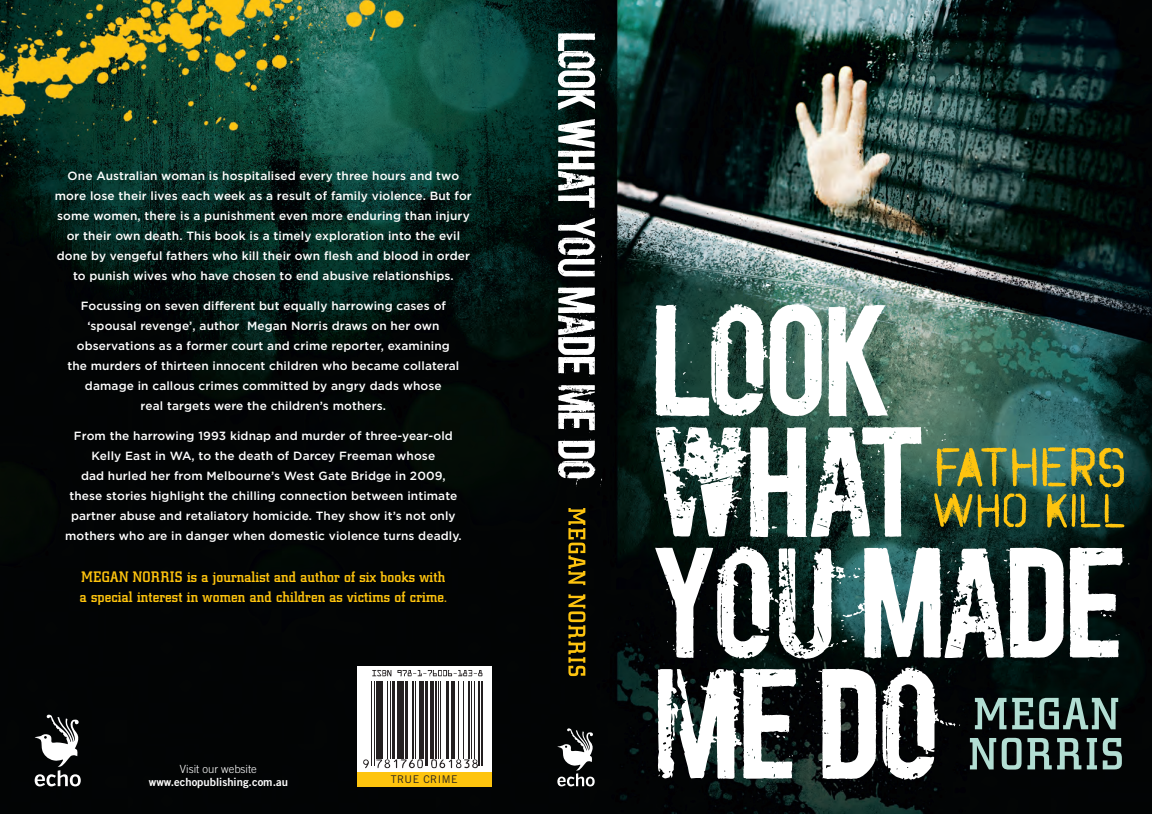
<style>
.page{position:relative;width:1152px;height:814px;background:#fff}
.page>*{position:absolute;margin:0;border:0;box-sizing:border-box;transform-origin:0 0}
.t1{font:500 15px/20px "City";letter-spacing:.01em;color:#fec40e}
.t2{font:500 11.88px/20px "Gotham";letter-spacing:.01em;color:#fff;text-align:center}
.t3{font:11.25px "Trade Gothic Bold Two";color:#fff}
.t4{font:300 11.25px "Trade Gothic";color:#fff}
.t5{font:10.62px "Trade Gothic";letter-spacing:.04em;color:#231f20}
</style>
<div class="page">
<img style="left:0;top:0;width:1151px;height:813px">
<img style="left:762px;top:284px;width:61px;height:132px">
<img style="left:980px;top:447px;width:103px;height:39px">
<img style="left:969px;top:697px;width:152px;height:72px">
<img style="left:568px;top:508px;width:17px;height:168px">
<img style="left:557px;top:33px;width:36px;height:18px">
<svg style="left:356px;top:665px;width:135px;height:107px"></svg>
<div style="left:356px;top:772px;width:135px;height:14px;background:#fec40e"></div>
<svg style="left:557px;top:728px;width:37px;height:58px"></svg>
<svg style="left:35px;top:714px;width:46px;height:72px"></svg>
<hr style="left:371px;top:681px;width:1px;height:84px;background:#231f20">
<hr style="left:373px;top:681px;width:1px;height:84px;background:#231f20">
<hr style="left:376px;top:681px;width:3px;height:77px;background:#231f20">
<hr style="left:380px;top:681px;width:2px;height:77px;background:#231f20">
<hr style="left:386px;top:681px;width:1px;height:77px;background:#231f20">
<hr style="left:390px;top:681px;width:1px;height:77px;background:#231f20">
<hr style="left:392px;top:681px;width:2px;height:77px;background:#231f20">
<hr style="left:397px;top:681px;width:2px;height:77px;background:#231f20">
<hr style="left:400px;top:681px;width:4px;height:77px;background:#231f20">
<hr style="left:405px;top:681px;width:2px;height:77px;background:#231f20">
<hr style="left:412px;top:681px;width:1px;height:77px;background:#231f20">
<hr style="left:414px;top:681px;width:1px;height:77px;background:#231f20">
<hr style="left:419px;top:681px;width:2px;height:77px;background:#231f20">
<hr style="left:422px;top:681px;width:2px;height:77px;background:#231f20">
<hr style="left:425px;top:681px;width:1px;height:84px;background:#231f20">
<hr style="left:427px;top:681px;width:1px;height:84px;background:#231f20">
<hr style="left:430px;top:681px;width:3px;height:77px;background:#231f20">
<hr style="left:435px;top:681px;width:1px;height:77px;background:#231f20">
<hr style="left:438px;top:681px;width:1px;height:77px;background:#231f20">
<hr style="left:440px;top:681px;width:1px;height:77px;background:#231f20">
<hr style="left:446px;top:681px;width:2px;height:77px;background:#231f20">
<hr style="left:451px;top:681px;width:2px;height:77px;background:#231f20">
<hr style="left:454px;top:681px;width:1px;height:77px;background:#231f20">
<hr style="left:457px;top:681px;width:1px;height:77px;background:#231f20">
<hr style="left:462px;top:681px;width:1px;height:77px;background:#231f20">
<hr style="left:468px;top:681px;width:1px;height:77px;background:#231f20">
<hr style="left:470px;top:681px;width:1px;height:77px;background:#231f20">
<hr style="left:474px;top:681px;width:1px;height:77px;background:#231f20">
<hr style="left:478px;top:681px;width:2px;height:84px;background:#231f20">
<hr style="left:481px;top:681px;width:1px;height:84px;background:#231f20">
<svg style="left:372px;top:669px;width:19px;height:7px"></svg>
<svg style="left:397px;top:669px;width:85px;height:7px"></svg>
<svg style="left:363px;top:759px;width:6px;height:9px"></svg>
<svg style="left:376px;top:759px;width:47px;height:9px"></svg>
<svg style="left:431px;top:759px;width:47px;height:9px"></svg>
<p class="t2" style="left:55px;top:165px;width:418px">One Australian woman is hospitalised every three hours and two more lose their lives each week as a result of family violence. But for some women, there is a punishment even more enduring than injury or their own death. This book is a timely exploration into the evil done by vengeful fathers who kill their own flesh and blood in order to punish wives who have chosen to end abusive relationships.</p>
<p class="t2" style="left:67px;top:295px;width:393px">Focussing on seven different but equally harrowing cases of ‘spousal revenge’, author Megan Norris draws on her own observations as a former court and crime reporter, examining the murders of thirteen innocent children who became collateral damage in callous crimes committed by angry dads whose<br>real targets were the children’s mothers.</p>
<p class="t2" style="left:65px;top:425px;width:398px">From the harrowing 1993 kidnap and murder of three-year-old Kelly East in WA, to the death of Darcey Freeman whose<br>dad hurled her from Melbourne’s West Gate Bridge in 2009, these stories highlight the chilling connection between intimate partner abuse and retaliatory homicide. They show it’s not only mothers who are in danger when domestic violence turns deadly.</p>
<p class="t1" style="left:80px;top:567px;width:368px">MEGAN NORRIS is a journalist and author of six books with a special interest in women and children as victims of crime.</p>
<p class="t4" style="left:180px;top:761px;width:78px">Visit our website</p>
<p class="t3" style="left:149px;top:775px;width:141px">www.echopublishing.com.au</p>
<p class="t5" style="left:390px;top:773px;width:68px">TRUE CRIME</p>
</div>
